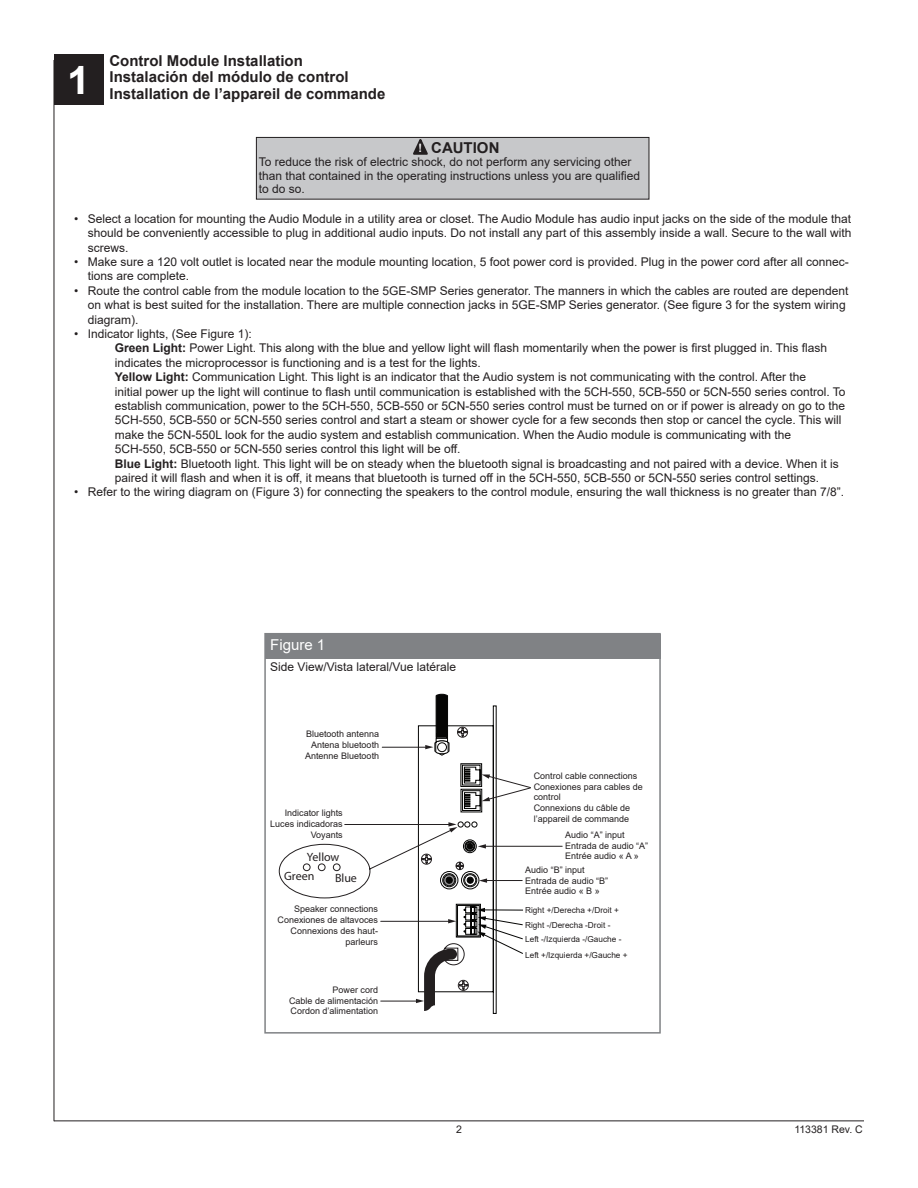
<style>
.page{position:relative;width:918px;height:1188px;background:#fff}
.page>*{position:absolute;margin:0;border:0;box-sizing:border-box;transform-origin:0 0}
.t1{font:700 39px "Arial";color:#fff;scale:1.06 1}
.t2{font:700 15px/16.5px "Arial";color:#231f20}
.t3{font:15px "Arial";color:#fff}
.t4{font:12px/14.4px "Arial";color:#231f20}
.t5{font:12px/21px "Myriad Pro";color:#231f20}
.t6{font:10.5px "Arial";color:#231f20}
.t7{font:9px/10.8px "Arial";color:#231f20;text-align:right}
.t8{font:8.25px/14.4px "Arial";color:#231f20}
.s1{font-size:11.55px;color:#fff}
.s2{font-weight:700}
</style>
<div class="page">
<hr style="left:54px;top:1120px;width:810px;height:1px;background:#231f20">
<div style="left:54px;top:54px;width:50px;height:51px;background:#231f20"></div>
<hr style="left:54px;top:60px;width:1px;height:1061px;background:#231f20">
<div style="left:256px;top:137px;width:393px;height:62px;background:#c7c8ca"></div>
<div style="left:256px;top:137px;width:393px;height:62px;border:1px solid #231f20"></div>
<svg style="left:413px;top:139px;width:15px;height:16px"></svg>
<div style="left:265px;top:634px;width:396px;height:24px;background:#808285"></div>
<div style="left:264px;top:633px;width:397px;height:401px;border:2px solid #808285"></div>
<hr style="left:484px;top:846px;width:78px;height:1px;background:#231f20">
<svg style="left:279px;top:694px;width:252px;height:320px"></svg>
<h1 class="t1" style="left:67px;top:52px;width:23px">1</h1>
<p class="t2" style="left:109px;top:52px;width:277px">Control Module Installation<br>Instalación del módulo de control<br>Installation de l’appareil de commande</p>
<p class="t2" style="left:419px;top:140px;width:82px"><span class="s1">!</span> CAUTION</p>
<p class="t4" style="left:259px;top:155px;width:383px;line-height:13.5px">To reduce the risk of electric shock, do not perform any servicing other than that contained in the operating instructions unless you are qualified to do so.</p>
<p class="t4" style="left:88px;top:211px;width:765px;text-align:justify;text-indent:-14px">• Select a location for mounting the Audio Module in a utility area or closet. The Audio Module has audio input jacks on the side of the module that should be conveniently accessible to plug in additional audio inputs. Do not install any part of this assembly inside a wall. Secure to the wall with screws.</p>
<p class="t4" style="left:88px;top:255px;width:763px;text-indent:-13px">• Make sure a 120 volt outlet is located near the module mounting location, 5 foot power cord is provided. Plug in the power cord after all connec&shy;tions are complete.</p>
<p class="t4" style="left:88px;top:283px;width:762px;text-indent:-14px">• Route the control cable from the module location to the 5GE-SMP Series generator. The manners in which the cables are routed are dependent on what is best suited for the installation. There are multiple connection jacks in 5GE-SMP Series generator. (See figure 3 for the system wiring diagram).</p>
<p class="t4" style="left:115px;top:327px;width:732px;text-indent:-40px">• Indicator lights, (See Figure 1):<br><span class="s2">Green Light:</span> Power Light. This along with the blue and yellow light will flash momentarily when the power is first plugged in. This flash indicates the microprocessor is functioning and is a test for the lights.<br><span class="s2">Yellow Light:</span> Communication Light. This light is an indicator that the Audio system is not communicating with the control. After the<br>initial power up the light will continue to flash until communication is established with the 5CH-550, 5CB-550 or 5CN-550 series control. To establish communication, power to the 5CH-550, 5CB-550 or 5CN-550 series control must be turned on or if power is already on go to the 5CH-550, 5CB-550 or 5CN-550 series control and start a steam or shower cycle for a few seconds then stop or cancel the cycle. This will make the 5CN-550L look for the audio system and establish communication. When the Audio module is communicating with the 5CH-550, 5CB-550 or 5CN-550 series control this light will be off.<br><span class="s2">Blue Light:</span> Bluetooth light. This light will be on steady when the bluetooth signal is broadcasting and not paired with a device. When it is paired it will flash and when it is off, it means that bluetooth is turned off in the 5CH-550, 5CB-550 or 5CN-550 series control settings.</p>
<p class="t4" style="left:74px;top:485px;width:771px">• Refer to the wiring diagram on (Figure 3) for connecting the speakers to the control module, ensuring the wall thickness is no greater than 7/8”.</p>
<p class="t3" style="left:270px;top:634px;width:57px">Figure 1</p>
<p class="t4" style="left:270px;top:659px;width:187px">Side View/Vista lateral/Vue latérale</p>
<p class="t7" style="left:305px;top:729px;width:76px">Bluetooth antenna<br>Antena bluetooth<br>Antenne Bluetooth</p>
<p class="t7" style="left:270px;top:807px;width:74px">Indicator lights<br>Luces indicadoras<br>Voyants</p>
<p class="t5" style="left:335px;top:846px;width:23px;text-indent:-28px">Yellow<br>Blue</p>
<p class="t5" style="left:284px;top:865px;width:32px">Green</p>
<p class="t7" style="left:278px;top:904px;width:102px">Speaker connections<br>Conexiones de altavoces<br>Connexions des haut&shy;parleurs</p>
<p class="t7" style="left:289px;top:984px;width:91px;text-align:justify;text-indent:44px">Power cord Cable de alimentación Cordon d’alimentation</p>
<p class="t7" style="left:534px;top:770px;width:111px;text-align:left">Control cable connections<br>Conexiones para cables de control<br>Connexions du câble de l’appareil de commande</p>
<p class="t7" style="left:565px;top:829px;width:85px;text-align:left">Audio “A” input<br>Entrada de audio “A”<br>Entrée audio « A »</p>
<p class="t7" style="left:525px;top:864px;width:85px;text-align:left">Audio “B” input<br>Entrada de audio “B”<br>Entrée audio « B »</p>
<p class="t8" style="left:525px;top:903px;width:98px">Right +/Derecha +/Droit +<br>Right -/Derecha -Droit -<br>Left -/Izquierda -/Gauche -</p>
<p class="t8" style="left:525px;top:948px;width:104px">Left +/Izquierda +/Gauche +</p>
<p class="t6" style="left:456px;top:1122px;width:7px">2</p>
<p class="t6" style="left:794px;top:1122px;width:70px">113381 Rev. C</p>
</div>
